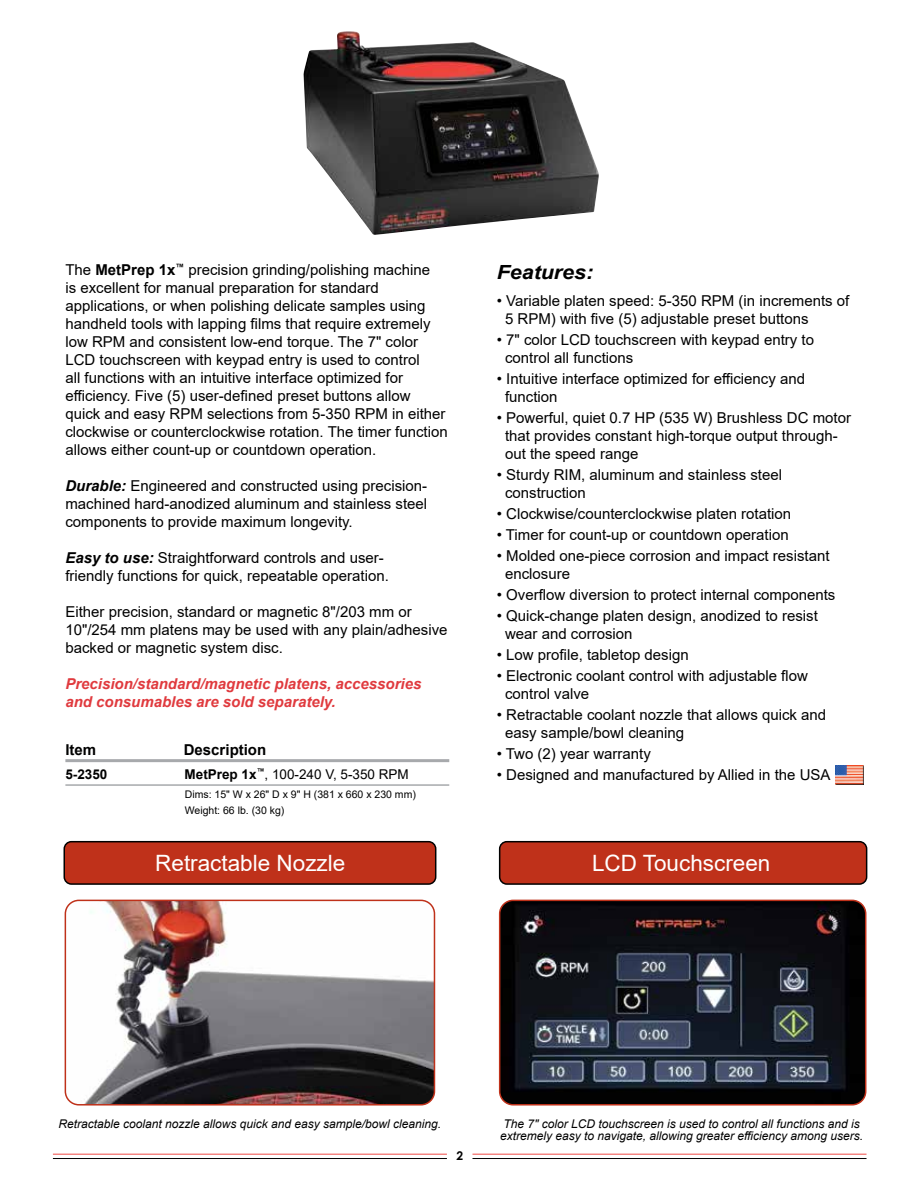
<style>
.page{position:relative;width:918px;height:1188px;background:#fff}
.page>*{position:absolute;margin:0;border:0;box-sizing:border-box;transform-origin:0 0}
.t1{font:22.5px "Arial";color:#fff}
.t2{font:italic 700 19.5px "Arial";color:#000;scale:1.1 1}
.t3{font:15px/18px "Arial";color:#000}
.t4{font:italic 700 15px/18px "Arial";color:#e03a3e}
.t5{font:700 15px "Arial";color:#000}
.t6{font:13.5px "Arial";color:#000}
.t7{font:700 13.5px "Arial";color:#000}
.t8{font:italic 12px/12px "Arial";color:#000}
.t9{font:700 12px "Century Gothic";color:#000}
.t10{font:10.5px/15.8px "Arial";color:#000}
.s1{font-weight:700}
.s2{font-weight:700;font-style:italic}
</style>
<div class="page">
<hr style="left:53px;top:1154px;width:394px;height:1px;background:#ef4945">
<hr style="left:472px;top:1154px;width:395px;height:1px;background:#ef4945">
<hr style="left:53px;top:1158px;width:394px;height:1px;background:#000">
<hr style="left:472px;top:1158px;width:395px;height:1px;background:#000">
<img style="left:835px;top:766px;width:28px;height:19px">
<hr style="left:65px;top:759px;width:384px;height:3px;background:#a7a9ac">
<hr style="left:65px;top:784px;width:384px;height:2px;background:#a7a9ac">
<img style="left:303px;top:31px;width:296px;height:204px">
<img style="left:65px;top:900px;width:369px;height:203px">
<div style="left:65px;top:900px;width:370px;height:206px;border:2px solid #bf311a;border-radius:13px"></div>
<img style="left:500px;top:900px;width:366px;height:203px">
<div style="left:499px;top:900px;width:367px;height:206px;border:2px solid #bf311a;border-radius:13px"></div>
<div style="left:64px;top:842px;width:372px;height:42px;background:#bf311a;border-radius:7px"></div>
<div style="left:64px;top:841px;width:372px;height:44px;border:2px solid #000;border-radius:7px"></div>
<div style="left:500px;top:842px;width:367px;height:42px;background:#bf311a;border-radius:7px"></div>
<div style="left:499px;top:841px;width:368px;height:44px;border:2px solid #000;border-radius:7px"></div>
<p class="t3" style="left:65px;top:261px;width:384px">The <span class="s1">MetPrep 1x</span><sup>™</sup> precision grinding/polishing machine<br>is excellent for manual preparation for standard applications, or when polishing delicate samples using handheld tools with lapping films that require extremely low RPM and consistent low-end torque. The 7" color LCD touchscreen with keypad entry is used to control<br>all functions with an intuitive interface optimized for efficiency. Five (5) user-defined preset buttons allow quick and easy RPM selections from 5-350 RPM in either clockwise or counterclockwise rotation. The timer function allows either count-up or countdown operation.</p>
<p class="t3" style="left:65px;top:477px;width:363px;text-align:justify"><span class="s2">Durable:</span> Engineered and constructed using precision&shy;machined hard-anodized aluminum and stainless steel components to provide maximum longevity.</p>
<p class="t3" style="left:65px;top:549px;width:325px"><span class="s2">Easy to use:</span> Straightforward controls and user&shy;friendly functions for quick, repeatable operation.</p>
<p class="t3" style="left:65px;top:603px;width:384px">Either precision, standard or magnetic 8"/203 mm or<br>10"/254 mm platens may be used with any plain/adhesive backed or magnetic system disc.</p>
<p class="t4" style="left:65px;top:675px;width:357px">Precision/standard/magnetic platens, accessories and consumables are sold separately.</p>
<p class="t5" style="left:65px;top:739px;width:32px">Item</p>
<p class="t5" style="left:184px;top:739px;width:84px">Description</p>
<p class="t7" style="left:65px;top:764px;width:44px">5-2350</p>
<p class="t6" style="left:185px;top:765px;width:226px"><span class="s1">MetPrep 1x</span><sup>™</sup>, 100-240 V, 5-350 RPM</p>
<p class="t10" style="left:185px;top:786px;width:233px">Dims: 15" W x 26" D x 9" H (381 x 660 x 230 mm)<br>Weight: 66 lb. (30 kg)</p>
<h2 class="t2" style="left:497px;top:260px;width:89px">Features:</h2>
<p class="t3" style="left:505px;top:292px;width:346px;text-indent:-8px">• Variable platen speed: 5-350 RPM (in increments of<br>5 RPM) with five (5) adjustable preset buttons</p>
<p class="t3" style="left:505px;top:331px;width:311px;text-indent:-8px">• 7" color LCD touchscreen with keypad entry to control all functions</p>
<p class="t3" style="left:505px;top:370px;width:301px;text-indent:-8px">• Intuitive interface optimized for efficiency and function</p>
<p class="t3" style="left:505px;top:409px;width:347px;text-indent:-8px">• Powerful, quiet 0.7 HP (535 W) Brushless DC motor that provides constant high-torque output through&shy;out the speed range</p>
<p class="t3" style="left:505px;top:466px;width:279px;text-indent:-8px">• Sturdy RIM, aluminum and stainless steel construction</p>
<p class="t3" style="left:497px;top:505px;width:296px">• Clockwise/counterclockwise platen rotation</p>
<p class="t3" style="left:497px;top:526px;width:294px">• Timer for count-up or countdown operation</p>
<p class="t3" style="left:505px;top:547px;width:326px;text-indent:-8px">• Molded one-piece corrosion and impact resistant enclosure</p>
<p class="t3" style="left:497px;top:586px;width:340px">• Overflow diversion to protect internal components</p>
<p class="t3" style="left:505px;top:607px;width:314px;text-indent:-8px">• Quick-change platen design, anodized to resist wear and corrosion</p>
<p class="t3" style="left:497px;top:646px;width:194px">• Low profile, tabletop design</p>
<p class="t3" style="left:505px;top:667px;width:304px;text-indent:-8px">• Electronic coolant control with adjustable flow control valve</p>
<p class="t3" style="left:505px;top:706px;width:323px;text-indent:-8px">• Retractable coolant nozzle that allows quick and easy sample/bowl cleaning</p>
<p class="t3" style="left:497px;top:745px;width:156px">• Two (2) year warranty</p>
<p class="t3" style="left:497px;top:766px;width:335px">• Designed and manufactured by Allied in the USA</p>
<h1 class="t1" style="left:155px;top:847px;width:192px">Retractable Nozzle</h1>
<h1 class="t1" style="left:592px;top:847px;width:180px">LCD Touchscreen</h1>
<p class="t8" style="left:59px;top:1118px;width:384px">Retractable coolant nozzle allows quick and easy sample/bowl cleaning.</p>
<p class="t8" style="left:500px;top:1118px;width:365px">The 7" color LCD touchscreen is used to control all functions and is extremely easy to navigate, allowing greater efficiency among users.</p>
<p class="t9" style="left:456px;top:1147px;width:8px">2</p>
</div>
